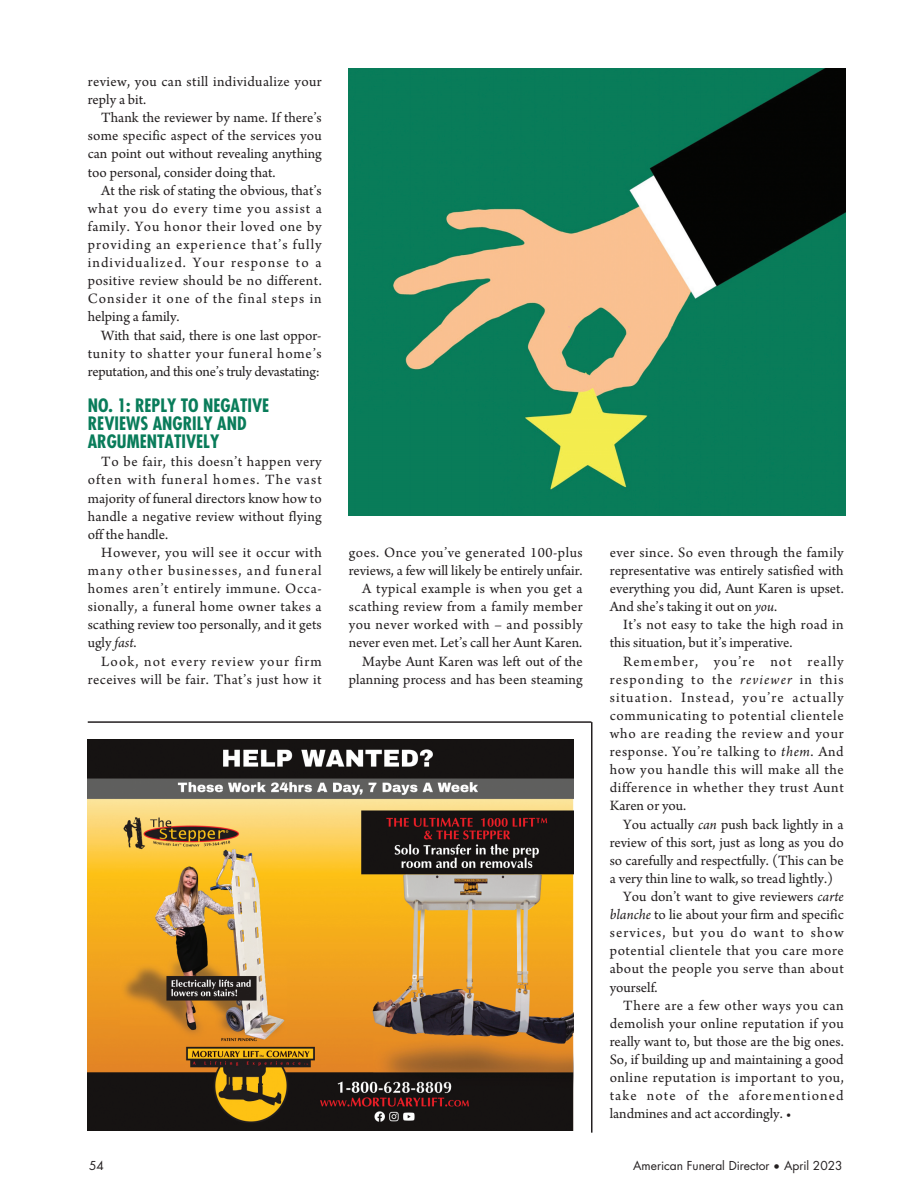
<style>
.page{position:relative;width:918px;height:1202px;background:#fff}
.page>*{position:absolute;margin:0;border:0;box-sizing:border-box;transform-origin:0 0}
.t1{font:700 condensed 18px/18.1px "Futura Std";color:#097c5a}
.t2{font:15px/18.1px "Arno Pro";letter-spacing:.005em;color:#231f20;text-align:justify}
.t3{font:15px/18.1px "Arno Pro";letter-spacing:.03em;color:#231f20;text-align:right}
.t4{font:15px/18.1px "Arno Pro";letter-spacing:.025em;color:#231f20}
.t5{font:12px "Futura Std";color:#231f20}
.s1{font-style:italic}
</style>
<div class="page">
<img style="left:88px;top:739px;width:486px;height:391px">
<hr style="left:88px;top:721px;width:503px;height:2px;background:#231f20">
<hr style="left:591px;top:722px;width:1px;height:410px;background:#231f20">
<img style="left:349px;top:68px;width:496px;height:448px">
<p class="t4" style="left:88px;top:74px;width:236px">review, you can still individualize your reply a bit.</p>
<p class="t2" style="left:88px;top:110px;width:235px;text-indent:14px">Thank the reviewer by name. If there’s some specific aspect of the services you can point out without revealing anything too personal, consider doing that.</p>
<p class="t2" style="left:88px;top:182px;width:236px;text-indent:14px">At the risk of stating the obvious, that’s what you do every time you assist a family. You honor their loved one by providing an experience that’s fully individualized. Your response to a positive review should be no different.<br>Consider it one of the final steps in helping a family.</p>
<p class="t2" style="left:88px;top:327px;width:236px;text-indent:14px">With that said, there is one last oppor&shy;tunity to shatter your funeral home’s reputation, and this one’s truly devastating:</p>
<p class="t1" style="left:88px;top:396px;width:183px">NO. 1: REPLY TO NEGATIVE<br>REVIEWS ANGRILY AND<br>ARGUMENTATIVELY</p>
<p class="t2" style="left:88px;top:454px;width:235px;text-indent:14px">To be fair, this doesn’t happen very often with funeral homes. The vast majority of funeral directors know how to handle a negative review without flying off the handle.</p>
<p class="t2" style="left:88px;top:544px;width:236px;text-indent:14px">However, you will see it occur with many other businesses, and funeral homes aren’t entirely immune. Occa&shy;sionally, a funeral home owner takes a scathing review too personally, and it gets ugly <span class="s1">fast</span>.</p>
<p class="t3" style="left:88px;top:653px;width:235px">Look, not every review your firm receives will be fair. That’s just how it</p>
<p class="t2" style="left:349px;top:544px;width:235px">goes. Once you’ve generated 100-plus reviews, a few will likely be entirely unfair.</p>
<p class="t2" style="left:349px;top:581px;width:236px;text-indent:14px">A typical example is when you get a scathing review from a family member you never worked with – and possibly never even met. Let’s call her Aunt Karen.</p>
<p class="t2" style="left:349px;top:653px;width:236px;text-align:right">Maybe Aunt Karen was left out of the planning process and has been steaming</p>
<p class="t2" style="left:610px;top:544px;width:236px">ever since. So even through the family representative was entirely satisfied with everything you did, Aunt Karen is upset.<br>And she’s taking it out on <span class="s1">you</span>.</p>
<p class="t2" style="left:610px;top:617px;width:235px;text-indent:14px">It’s not easy to take the high road in this situation, but it’s imperative.</p>
<p class="t2" style="left:610px;top:653px;width:236px;text-indent:14px">Remember, you’re not really responding to the <span class="s1">reviewer</span> in this situation. Instead, you’re actually communicating to potential clientele who are reading the review and your response. You’re talking to <span class="s1">them</span>. And how you handle this will make all the difference in whether they trust Aunt Karen or you.</p>
<p class="t2" style="left:610px;top:816px;width:236px;text-indent:14px">You actually <span class="s1">can</span> push back lightly in a review of this sort, just as long as you do so carefully and respectfully. (This can be a very thin line to walk, so tread lightly.)</p>
<p class="t2" style="left:610px;top:888px;width:236px;text-indent:14px">You don’t want to give reviewers <span class="s1">carte blanche</span> to lie about your firm and specific services, but you do want to show potential clientele that you care more about the people you serve than about yourself.</p>
<p class="t2" style="left:610px;top:997px;width:236px;text-indent:14px">There are a few other ways you can demolish your online reputation if you really want to, but those are the big ones.<br>So, if building up and maintaining a good online reputation is important to you, take note of the aforementioned landmines and act accordingly. •</p>
<p class="t5" style="left:89px;top:1158px;width:16px">54</p>
<p class="t5" style="left:633px;top:1158px;width:211px">American Funeral Director • April 2023</p>
</div>
